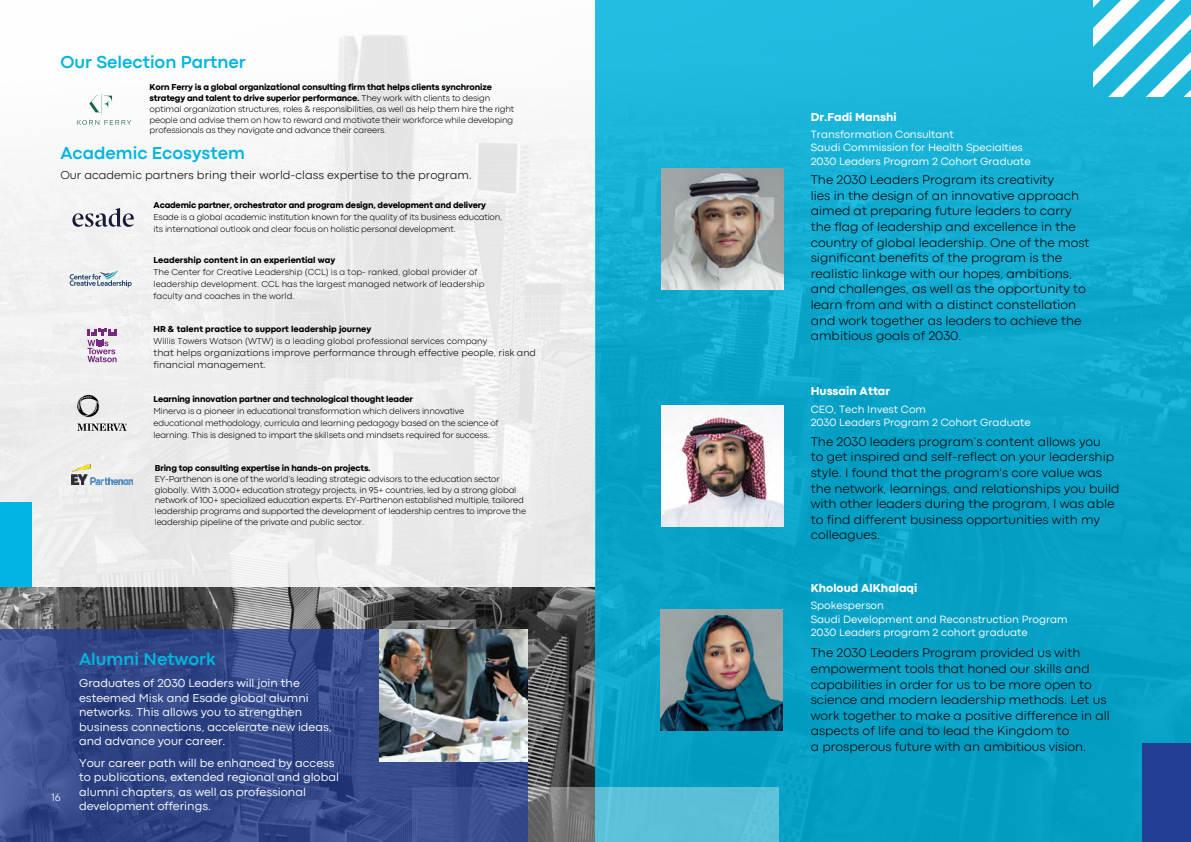
<style>
.page{position:relative;width:1191px;height:842px;background:#fff}
.page>*{position:absolute;margin:0;border:0;box-sizing:border-box;transform-origin:0 0}
.t1{font:700 18px "Codec Pro";color:#00b5e1}
.t2{font:300 13px/15.6px "Codec Pro";color:#000}
.t3{font:12px/14.4px "Codec Pro News";color:#fff}
.t4{font:300 12px "Codec Pro";color:#000}
.t5{font:800 12px "Codec Pro";color:#fff}
.t6{font:11px/13.2px "Codec Pro News";color:#fff}
.t7{font:300 11px "Codec Pro";color:#fff}
.t8{font:300 10px/12px "Codec Pro";color:#000}
.t9{font:300 9px/10.8px "Codec Pro";letter-spacing:-.02em;color:#000}
.t10{font:300 9px/12px "Codec Pro";color:#000}
.t11{font:800 9px "Codec Pro";letter-spacing:-.02em;color:#000}
.t12{font:800 9px "Codec Pro";color:#000}
.s1{font-weight:800}
</style>
<div class="page">
<img style="left:0;top:586px;width:595px;height:202px">
<div style="left:0;top:0;width:595px;height:586px;background:linear-gradient(to right,#f3f4f4,#eee)"></div>
<div style="left:595px;top:0;width:596px;height:842px;background:linear-gradient(to bottom,#1eb7dc,#009abf)"></div>
<div style="left:414px;top:364px;width:12px;height:40px;background:#ededed"></div>
<div style="left:394px;top:364px;width:12px;height:40px;background:#f1f1f1"></div>
<div style="left:375px;top:364px;width:10px;height:40px;background:#eee"></div>
<div style="left:355px;top:364px;width:10px;height:40px;background:#f2f2f2"></div>
<div style="left:335px;top:364px;width:9px;height:40px;background:#f2f2f2"></div>
<div style="left:316px;top:364px;width:7px;height:40px;background:#e9e9e9"></div>
<div style="left:0;top:364px;width:307px;height:40px;background:#eee"></div>
<div style="left:0;top:502px;width:32px;height:85px;background:#00b5e1"></div>
<svg style="left:528px;top:788px;width:250px;height:54px;background:#63acbe"></svg>
<svg style="left:0;top:630px;width:528px;height:212px;background:#364a8b"></svg>
<div style="left:1142px;top:743px;width:49px;height:99px;background:#233e95"></div>
<svg style="left:72px;top:208px;width:62px;height:19px"></svg>
<svg style="left:70px;top:270px;width:62px;height:17px"></svg>
<svg style="left:87px;top:329px;width:30px;height:33px"></svg>
<svg style="left:77px;top:395px;width:22px;height:22px"></svg>
<svg style="left:77px;top:423px;width:50px;height:8px"></svg>
<svg style="left:1093px;top:0;width:97px;height:97px"></svg>
<img style="left:379px;top:630px;width:148px;height:131px">
<img style="left:71px;top:464px;width:62px;height:20px">
<svg style="left:77px;top:120px;width:54px;height:5px"></svg>
<svg style="left:89px;top:94px;width:23px;height:20px"></svg>
<img style="left:661px;top:169px;width:122px;height:121px">
<img style="left:661px;top:406px;width:122px;height:121px">
<img style="left:660px;top:610px;width:122px;height:121px">
<h1 class="t1" style="left:60px;top:51px;width:187px">Our Selection Partner</h1>
<p class="t9" style="left:150px;top:82px;width:366px"><span class="s1">Korn Ferry is a global organizational consulting firm that helps clients synchronize strategy and talent to drive superior performance.</span> They work with clients to design optimal organization structures, roles &amp; responsibilities, as well as help them hire the right people and advise them on how to reward and motivate their workforce while developing professionals as they navigate and advance their careers.</p>
<h1 class="t1" style="left:60px;top:142px;width:186px">Academic Ecosystem</h1>
<h3 class="t4" style="left:60px;top:168px;width:413px">Our academic partners bring their world-class expertise to the program.</h3>
<p class="t11" style="left:154px;top:200px;width:334px">Academic partner, orchestrator and program design, development and delivery</p>
<p class="t9" style="left:154px;top:211px;width:350px;line-height:12px">Esade is a global academic institution known for the quality of its business education, its international outlook and clear focus on holistic personal development.</p>
<p class="t12" style="left:153px;top:254px;width:183px">Leadership content in an experiential way</p>
<p class="t10" style="left:153px;top:266px;width:333px">The Center for Creative Leadership (CCL) is a top- ranked, global provider of leadership development. CCL has the largest managed network of leadership faculty and coaches in the world.</p>
<p class="t12" style="left:153px;top:323px;width:219px">HR &amp; talent practice to support leadership journey</p>
<p class="t10" style="left:153px;top:335px;width:335px">Willis Towers Watson (WTW) is a leading global professional services company</p>
<p class="t8" style="left:153px;top:346px;width:384px">that helps organizations improve performance through effective people, risk and financial management.</p>
<p class="t11" style="left:153px;top:393px;width:261px">Learning innovation partner and technological thought leader</p>
<p class="t9" style="left:153px;top:405px;width:347px;line-height:12px">Minerva is a pioneer in educational transformation which delivers innovative educational methodology, curricula and learning pedagogy based on the science of learning. This is designed to impart the skillsets and mindsets required for success.</p>
<p class="t11" style="left:155px;top:463px;width:217px">Bring top consulting expertise in hands-on projects.</p>
<p class="t9" style="left:155px;top:473px;width:373px">EY-Parthenon is one of the world’s leading strategic advisors to the education sector globally. With 3,000+ education strategy projects, in 95+ countries, led by a strong global network of 100+ specialized education experts. EY-Parthenon established multiple, tailored leadership programs and supported the development of leadership centres to improve the leadership pipeline of the private and public sector.</p>
<p class="t7" style="left:51px;top:790px;width:11px">16</p>
<h1 class="t1" style="left:79px;top:648px;width:138px">Alumni Network</h1>
<h3 class="t3" style="left:79px;top:676px;width:254px">Graduates of 2030 Leaders will join the esteemed Misk and Esade global alumni networks. This allows you to strengthen business connections, accelerate new ideas, and advance your career.</h3>
<h3 class="t3" style="left:79px;top:755px;width:261px">Your career path will be enhanced by access to publications, extended regional and global alumni chapters, as well as professional development offerings.</h3>
<h3 class="t5" style="left:810px;top:110px;width:87px">Dr.Fadi Manshi</h3>
<p class="t6" style="left:810px;top:128px;width:221px">Transformation Consultant<br>Saudi Commission for Health Specialties<br>2030 Leaders Program 2 Cohort Graduate</p>
<p class="t2" style="left:810px;top:172px;width:280px">The 2030 Leaders Program its creativity<br>lies in the design of an innovative approach aimed at preparing future leaders to carry the flag of leadership and excellence in the country of global leadership. One of the most significant benefits of the program is the realistic linkage with our hopes, ambitions, and challenges, as well as the opportunity to learn from and with a distinct constellation and work together as leaders to achieve the ambitious goals of 2030.</p>
<h3 class="t5" style="left:810px;top:384px;width:81px">Hussain Attar</h3>
<p class="t6" style="left:810px;top:402px;width:221px">CEO, Tech Invest Com<br>2030 Leaders Program 2 Cohort Graduate</p>
<p class="t2" style="left:810px;top:433px;width:310px">The 2030 leaders program’s content allows you<br>to get inspired and self-reflect on your leadership style. I found that the program's core value was the network, learnings, and relationships you build with other leaders during the program, I was able to find different business opportunities with my colleagues.</p>
<h3 class="t5" style="left:810px;top:581px;width:108px">Kholoud AlKhalaqi</h3>
<p class="t6" style="left:810px;top:599px;width:258px">Spokesperson<br>Saudi Development and Reconstruction Program<br>2030 Leaders program 2 cohort graduate</p>
<p class="t2" style="left:810px;top:645px;width:301px">The 2030 Leaders Program provided us with empowerment tools that honed our skills and capabilities in order for us to be more open to science and modern leadership methods. Let us work together to make a positive difference in all aspects of life and to lead the Kingdom to<br>a prosperous future with an ambitious vision.</p>
</div>
